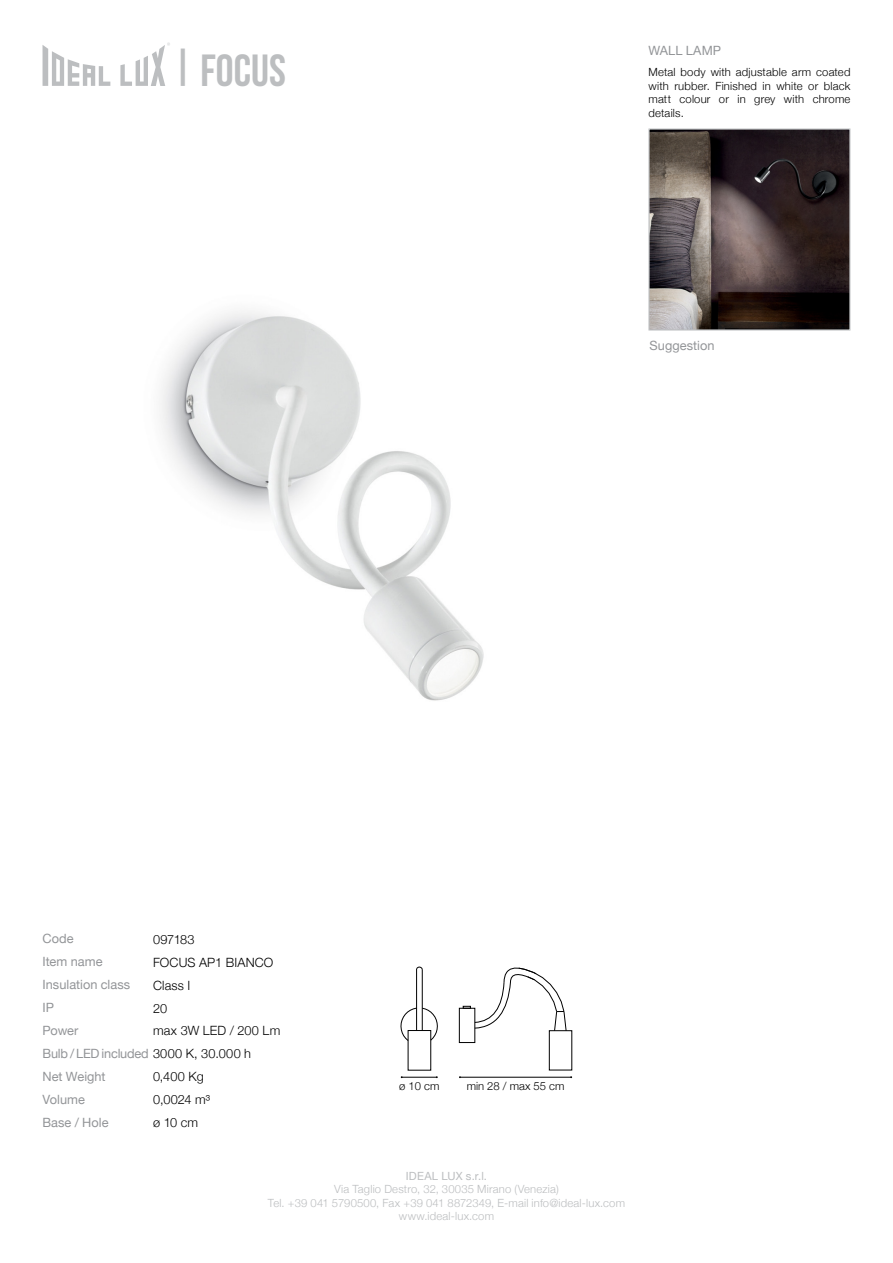
<style>
.page{position:relative;width:893px;height:1263px;background:#fff}
.page>*{position:absolute;margin:0;border:0;box-sizing:border-box;transform-origin:0 0}
.t1{font:45px "Bebas Neue";color:#bcbec0}
.t2{font:12.75px/23px "Helvetica Neue";color:#939598}
.t3{font:300 12.75px/23px "Helvetica Neue";letter-spacing:.01em;color:#000}
.t4{font:12.75px/22.8px "Helvetica Neue";letter-spacing:-.02em;color:#939598}
.t5{font:300 11.25px/13.5px "Helvetica Neue";letter-spacing:.015em;color:#000;text-align:justify}
.t6{font:300 11.25px/13.5px "Helvetica Neue";letter-spacing:.015em;color:#bcbec0;text-align:center}
.t7{font:11.25px "Helvetica Neue";letter-spacing:.015em;color:#bcbec0}
.s1{font-weight:300;color:#000}
</style>
<div class="page">
<svg style="left:43px;top:43px;width:127px;height:43px"></svg>
<img style="left:160px;top:311px;width:324px;height:390px">
<img style="left:650px;top:131px;width:198px;height:197px">
<div style="left:648px;top:129px;width:202px;height:201px;border:1px solid #bcbec0"></div>
<hr style="left:460px;top:1077px;width:111px;height:1px;background:#000">
<hr style="left:402px;top:1077px;width:35px;height:1px;background:#000">
<svg style="left:401px;top:1007px;width:37px;height:34px"></svg>
<hr style="left:422px;top:969px;width:1px;height:61px;background:#000">
<hr style="left:416px;top:969px;width:1px;height:61px;background:#000">
<svg style="left:416px;top:967px;width:7px;height:3px"></svg>
<div style="left:459px;top:1008px;width:16px;height:35px;border:1px solid #000"></div>
<div style="left:549px;top:1030px;width:23px;height:40px;border:1px solid #000"></div>
<svg style="left:463px;top:967px;width:103px;height:64px"></svg>
<h1 class="t1" style="left:171px;top:43px;width:24px">|</h1>
<h1 class="t1" style="left:200px;top:46px;width:87px">FOCUS</h1>
<p class="t2" style="left:648px;top:38px;width:74px">WALL LAMP</p>
<p class="t5" style="left:648px;top:65px;width:203px">Metal body with adjustable arm coated with rubber. Finished in white or black matt colour or in grey with chrome details.</p>
<p class="t2" style="left:650px;top:333px;width:66px">Suggestion</p>
<p class="t2" style="left:43px;top:926px;width:89px">Code<br>Item name<br>Insulation class</p>
<p class="t2" style="left:43px;top:995px;width:13px">IP</p>
<p class="t3" style="left:153px;top:927px;width:43px">097183</p>
<p class="t3" style="left:153px;top:950px;width:122px">FOCUS AP1 BIANCO<br>Class I</p>
<p class="t3" style="left:153px;top:996px;width:16px">20</p>
<p class="t3" style="left:153px;top:1018px;width:129px">max 3W LED / 200 Lm</p>
<p class="t4" style="left:42px;top:1018px;width:210px">Power<br>Bulb / LED included <span class="s1">3000 K, 30.000 h</span></p>
<p class="t2" style="left:42px;top:1064px;width:65px">Net Weight</p>
<p class="t2" style="left:42px;top:1087px;width:68px">Volume<br>Base / Hole</p>
<p class="t3" style="left:153px;top:1064px;width:52px">0,400 Kg</p>
<p class="t3" style="left:153px;top:1087px;width:59px">0,0024 m³ ø 10 cm</p>
<p class="t5" style="left:399px;top:1078px;width:42px">ø 10 cm</p>
<p class="t5" style="left:467px;top:1078px;width:99px">min 28 / max 55 cm</p>
<p class="t7" style="left:406px;top:1166px;width:83px">IDEAL LUX s.r.l.</p>
<p class="t6" style="left:268px;top:1182px;width:359px">Via Taglio Destro, 32, 30035 Mirano (Venezia)<br>Tel. +39 041 5790500, Fax +39 041 8872349, E-mail info@ideal-lux.com www.ideal-lux.com</p>
</div>
